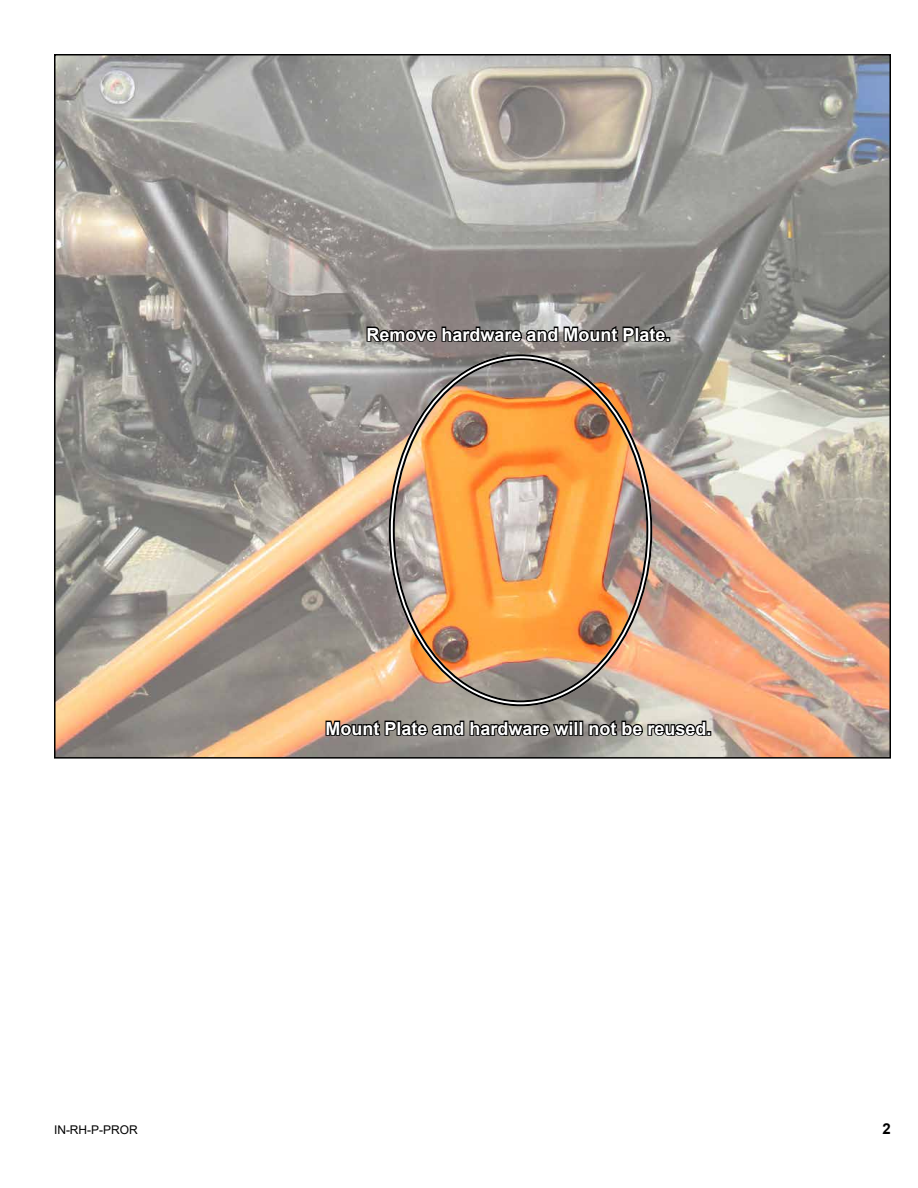
<style>
.page{position:relative;width:918px;height:1188px;background:#fff}
.page>*{position:absolute;margin:0;border:0;box-sizing:border-box;transform-origin:0 0}
.t1{font:700 18px "Arial";color:#fff}
.t2{font:700 15px "Arial";color:#000}
.t3{font:12px "Arial";color:#000}
</style>
<div class="page">
<img style="left:57px;top:57px;width:831px;height:699px">
<svg style="left:365px;top:312px;width:305px;height:34px;background:#696564"></svg>
<svg style="left:324px;top:706px;width:249px;height:34px;background:#776f66"></svg>
<div style="left:569px;top:724px;width:4px;height:12px;border:2px solid #000"></div>
<div style="left:574px;top:721px;width:4px;height:15px;border:2px solid #000"></div>
<div style="left:579px;top:721px;width:4px;height:15px;border:2px solid #000"></div>
<svg style="left:587px;top:718px;width:124px;height:20px;background:#65635f"></svg>
<p class="t1" style="left:366px;top:322px;width:306px">Remove hardware and Mount Plate.</p>
<p class="t1" style="left:325px;top:716px;width:388px">Mount Plate and hardware will not be reused.</p>
<p class="t3" style="left:54px;top:1122px;width:85px">IN-RH-P-PROR</p>
<p class="t2" style="left:883px;top:1118px;width:10px">2</p>
</div>
